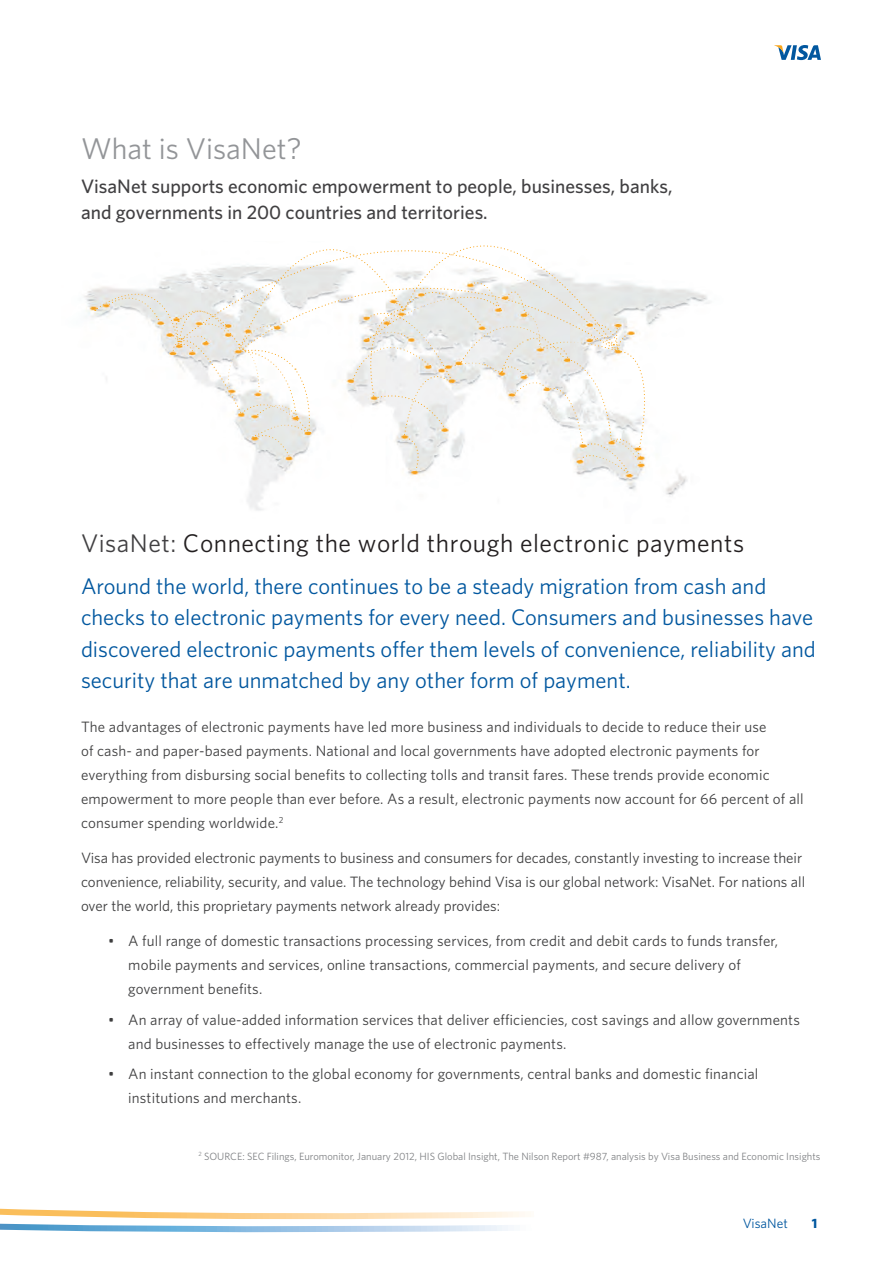
<style>
.page{position:relative;width:893px;height:1263px;background:#fff}
.page>*{position:absolute;margin:0;border:0;box-sizing:border-box;transform-origin:0 0}
.t1{font:30px "Whitney";color:#939598}
.t2{font:25.5px "Whitney";letter-spacing:.02em;color:#231f20}
.t3{font:22.5px/31.5px "Whitney";color:#01579f}
.t4{font:500 19.5px/25.5px "Whitney";color:#414042}
.t5{font:15px/24px "Whitney";letter-spacing:.01em;color:#3e3e3f}
.t6{font:13.5px "Whitney";color:#01579f}
.t7{font:700 13.5px "Whitney";color:#01579f}
.t8{font:10.5px "Whitney";color:#808285}
.s1{color:#414042}
</style>
<div class="page">
<svg style="left:0;top:1208px;width:525px;height:25px"></svg>
<svg style="left:774px;top:45px;width:47px;height:15px"></svg>
<img style="left:84px;top:288px;width:626px;height:223px">
<svg style="left:95px;top:245px;width:560px;height:231px"></svg>
<h2 class="t1" style="left:81px;top:131px;width:222px">What is VisaNet?</h2>
<p class="t4" style="left:81px;top:173px;width:593px">VisaNet supports economic empowerment to people, businesses, banks, and governments in 200 countries and territories.</p>
<p class="t2" style="left:81px;top:528px;width:665px"><span class="s1">VisaNet:</span> Connecting the world through electronic payments</p>
<p class="t3" style="left:81px;top:570px;width:736px">Around the world, there continues to be a steady migration from cash and checks to electronic payments for every need. Consumers and businesses have discovered electronic payments offer them levels of convenience, reliability and security that are unmatched by any other form of payment.</p>
<p class="t5" style="left:81px;top:715px;width:724px">The advantages of electronic payments <span class="s1">have</span> led more business and individuals to decide to reduce their use<br>of cash- and paper-based payments. National and local governments have adopted electronic payments for everything from disbursing social benefts to collecting tolls and transit fares. These trends provide economic empowerment to more people than ever before. As a result, electronic payments now account for 66 percent of all consumer spending worldwide.<sup>2</sup></p>
<p class="t5" style="left:81px;top:845px;width:726px">Visa has provided electronic payments to business and consumers for decades, constantly investing to increase their convenience, reliability, security, and value. The technology behind Visa is our global network: VisaNet. For nations all over the world, this proprietary payments network already provides:</p>
<p class="t5" style="left:128px;top:928px;width:651px;text-indent:-20px">• A full range of domestic transactions processing services, from credit and debit cards to funds transfer, mobile payments and services, online transactions, commercial payments, and secure delivery of government benefts.</p>
<p class="t5" style="left:128px;top:1007px;width:673px;text-indent:-20px">• An array of value-added information services that deliver effciencies, cost savings and allow governments and businesses to effectively manage the use of electronic payments.</p>
<p class="t5" style="left:128px;top:1062px;width:632px;text-indent:-20px">• An instant connection to the global economy for governments, central banks and domestic fnancial institutions and merchants.</p>
<p class="t8" style="left:198px;top:1150px;width:623px"><sup>2</sup> SourCE: SEC Filings, Euromonitor, January 2012, HIS Global Insight, The Nilson report #987, analysis by Visa Business and Economic Insights</p>
<p class="t6" style="left:743px;top:1215px;width:47px">VisaNet</p>
<p class="t7" style="left:812px;top:1215px;width:7px">1</p>
</div>
